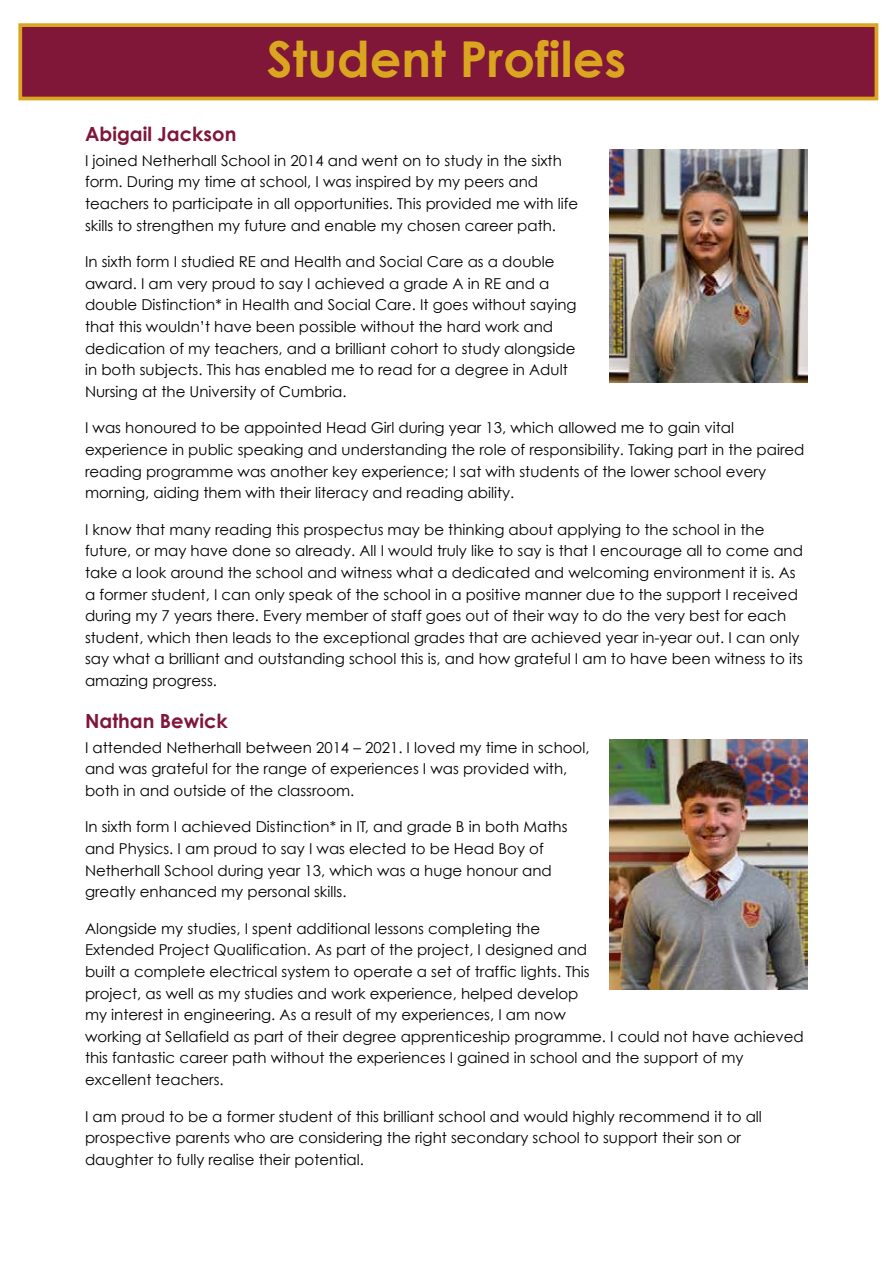
<style>
.page{position:relative;width:893px;height:1263px;background:#fff}
.page>*{position:absolute;margin:0;border:0;box-sizing:border-box;transform-origin:0 0}
.t1{font:700 49.5px "Century Gothic";color:#daa51f}
.t2{font:700 19.5px "Century Gothic";color:#801638}
.t3{font:15px/21.6px "Century Gothic";color:#000}
</style>
<div class="page">
<div style="left:20px;top:25px;width:856px;height:74px;background:#801638"></div>
<div style="left:18px;top:23px;width:860px;height:77px;border:4px solid #daa520"></div>
<img style="left:609px;top:149px;width:199px;height:233px">
<img style="left:609px;top:740px;width:199px;height:249px">
<h1 class="t1" style="left:267px;top:22px;width:361px">Student Profiles</h1>
<h2 class="t2" style="left:85px;top:119px;width:153px">Abigail Jackson</h2>
<p class="t3" style="left:85px;top:149px;width:495px">I joined Netherhall School in 2014 and went on to study in the sixth form. During my time at school, I was inspired by my peers and teachers to participate in all opportunities. This provided me with life skills to strengthen my future and enable my chosen career path.</p>
<p class="t3" style="left:85px;top:251px;width:493px">In sixth form I studied RE and Health and Social Care as a double award. I am very proud to say I achieved a grade A in RE and a double Distinction* in Health and Social Care. It goes without saying that this wouldn’t have been possible without the hard work and dedication of my teachers, and a brilliant cohort to study alongside in both subjects. This has enabled me to read for a degree in Adult Nursing at the University of Cumbria.</p>
<p class="t3" style="left:85px;top:417px;width:721px">I was honoured to be appointed Head Girl during year 13, which allowed me to gain vital experience in public speaking and understanding the role of responsibility. Taking part in the paired reading programme was another key experience; I sat with students of the lower school every morning, aiding them with their literacy and reading ability.</p>
<p class="t3" style="left:85px;top:518px;width:719px">I know that many reading this prospectus may be thinking about applying to the school in the future, or may have done so already. All I would truly like to say is that I encourage all to come and take a look around the school and witness what a dedicated and welcoming environment it is. As a former student, I can only speak of the school in a positive manner due to the support I received during my 7 years there. Every member of staff goes out of their way to do the very best for each student, which then leads to the exceptional grades that are achieved year in-year out. I can only say what a brilliant and outstanding school this is, and how grateful I am to have been witness to its amazing progress.</p>
<h2 class="t2" style="left:85px;top:706px;width:144px">Nathan Bewick</h2>
<p class="t3" style="left:85px;top:736px;width:506px">I attended Netherhall between 2014 – 2021. I loved my time in school, and was grateful for the range of experiences I was provided with, both in and outside of the classroom.</p>
<p class="t3" style="left:85px;top:816px;width:484px">In sixth form I achieved Distinction* in IT, and grade B in both Maths and Physics. I am proud to say I was elected to be Head Boy of Netherhall School during year 13, which was a huge honour and greatly enhanced my personal skills.</p>
<p class="t3" style="left:85px;top:917px;width:720px">Alongside my studies, I spent additional lessons completing the<br>Extended Project Qualification. As part of the project, I designed and<br>built a complete electrical system to operate a set of traffic lights. This<br>project, as well as my studies and work experience, helped develop<br>my interest in engineering. As a result of my experiences, I am now<br>working at Sellafield as part of their degree apprenticeship programme. I could not have achieved this fantastic career path without the experiences I gained in school and the support of my excellent teachers.</p>
<p class="t3" style="left:85px;top:1105px;width:678px">I am proud to be a former student of this brilliant school and would highly recommend it to all prospective parents who are considering the right secondary school to support their son or daughter to fully realise their potential.</p>
</div>
